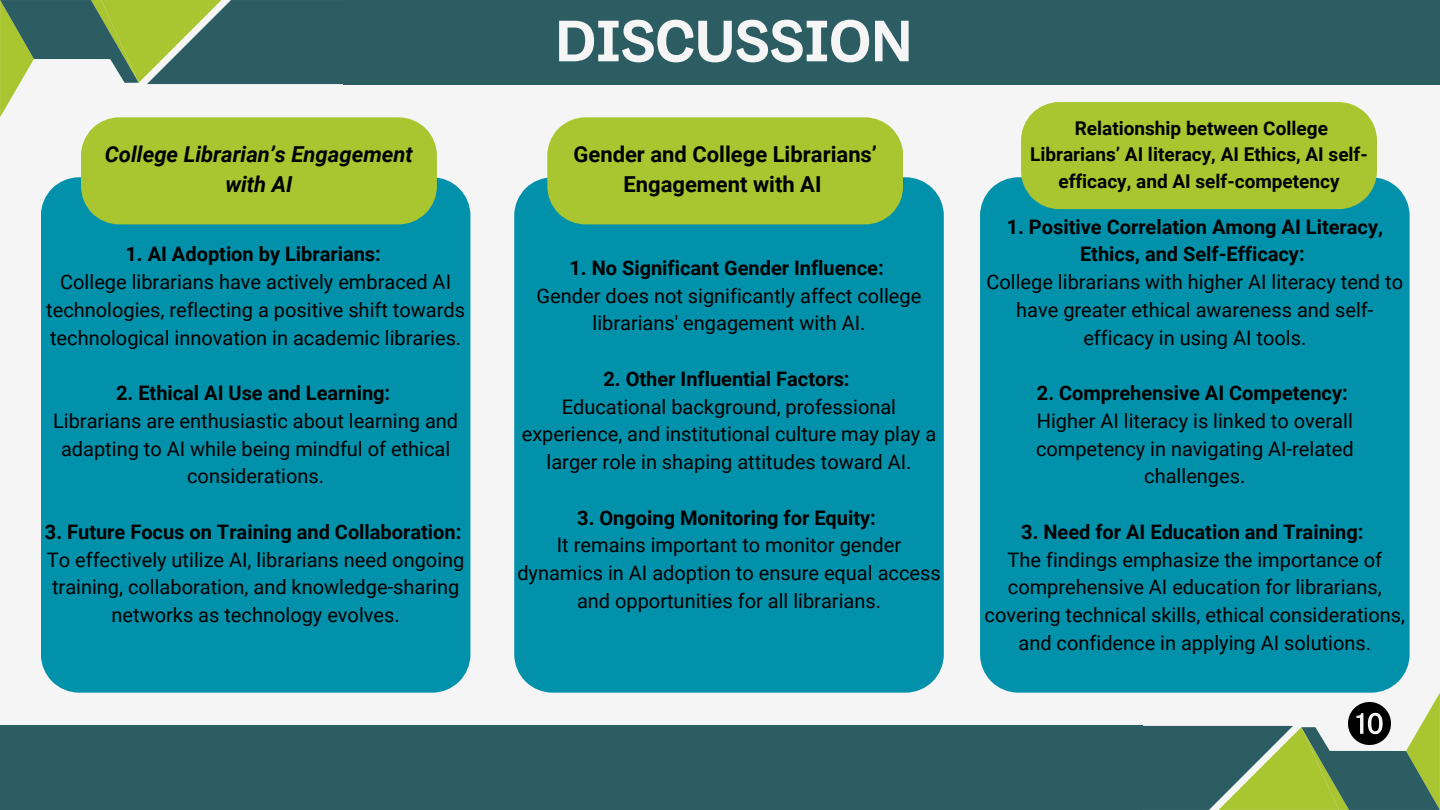
<style>
.page{position:relative;width:1440px;height:810px;background:#f5f5f5}
.page>*{position:absolute;margin:0;border:0;box-sizing:border-box;transform-origin:0 0}
.t1{font:700 58px "Body Grotesque";color:#f5f5f5}
.t2{font:700 22px/30.8px "Roboto";color:#000;text-align:center}
.t3{font:italic 700 22px/30.8px "Roboto";color:#000;text-align:center}
.t4{font:20px/27.8px "Roboto";color:#000;text-align:center}
.t5{font:700 19px/26.2px "Roboto";color:#000;text-align:center}
.s1{font-weight:700}
</style>
<div class="page">
<svg style="left:1142px;top:693px;width:298px;height:117px"></svg>
<div style="left:1px;top:725px;width:1141px;height:85px;background:#2c5d63"></div>
<div style="left:344px;top:0;width:1096px;height:84px;background:#2c5d63"></div>
<div style="left:41px;top:177px;width:429px;height:515px;background:#0191aa"></div>
<div style="left:514px;top:177px;width:430px;height:515px;background:#0191aa"></div>
<div style="left:980px;top:177px;width:430px;height:515px;background:#0191aa"></div>
<svg style="left:0;top:0;width:437px;height:224px"></svg>
<div style="left:547px;top:117px;width:356px;height:107px;background:#a9c52f"></div>
<div style="left:1021px;top:102px;width:356px;height:107px;background:#a9c52f"></div>
<img style="left:1349px;top:702px;width:42px;height:42px">
<h3 class="t1" style="left:555px;top:8px;width:359px">DISCUSSION</h3>
<h3 class="t3" style="left:105px;top:139px;width:310px">College Librarian’s Engagement with AI</h3>
<h3 class="t2" style="left:573px;top:139px;width:305px">Gender and College Librarians’<br>Engagement with AI</h3>
<p class="t4" style="left:46px;top:241px;width:420px"><span class="s1">1. AI Adoption by Librarians:<br></span>College librarians have actively embraced AI technologies, reflecting a positive shift towards technological innovation in academic libraries.</p>
<h1 class="t4" style="left:53px;top:379px;width:407px"><span class="s1">2. Ethical AI Use and Learning:<br></span>Librarians are enthusiastic about learning and adapting to AI while being mindful of ethical considerations.</h1>
<p class="t4" style="left:45px;top:518px;width:421px"><span class="s1">3. Future Focus on Training and Collaboration:<br></span>To effectively utilize AI, librarians need ongoing training, collaboration, and knowledge-sharing networks as technology evolves.</p>
<h2 class="t4" style="left:537px;top:254px;width:386px"><span class="s1">1. No Significant Gender Influence:<br></span>Gender does not significantly affect college librarians' engagement with AI.</h2>
<h2 class="t4" style="left:522px;top:365px;width:416px"><span class="s1">2. Other Influential Factors:<br></span>Educational background, professional experience, and institutional culture may play a larger role in shaping attitudes toward AI.</h2>
<h3 class="t4" style="left:517px;top:504px;width:425px"><span class="s1">3. Ongoing Monitoring for Equity:<br></span>It remains important to monitor gender dynamics in AI adoption to ensure equal access and opportunities for all librarians.</h3>
<h3 class="t5" style="left:1030px;top:115px;width:339px">Relationship between College<br>Librarians’ AI literacy, AI Ethics, AI self&shy;efficacy, and AI self-competency</h3>
<h3 class="t4" style="left:987px;top:213px;width:418px"><span class="s1">1. Positive Correlation Among AI Literacy, Ethics, and Self-Efficacy:<br></span>College librarians with higher AI literacy tend to have greater ethical awareness and self&shy;efficacy in using AI tools.</h3>
<h3 class="t4" style="left:1036px;top:379px;width:319px"><span class="s1">2. Comprehensive AI Competency:<br></span>Higher AI literacy is linked to overall competency in navigating AI-related challenges.</h3>
<h3 class="t4" style="left:985px;top:518px;width:422px"><span class="s1">3. Need for AI Education and Training:<br></span>The findings emphasize the importance of comprehensive AI education for librarians, covering technical skills, ethical considerations, and confidence in applying AI solutions.</h3>
</div>
